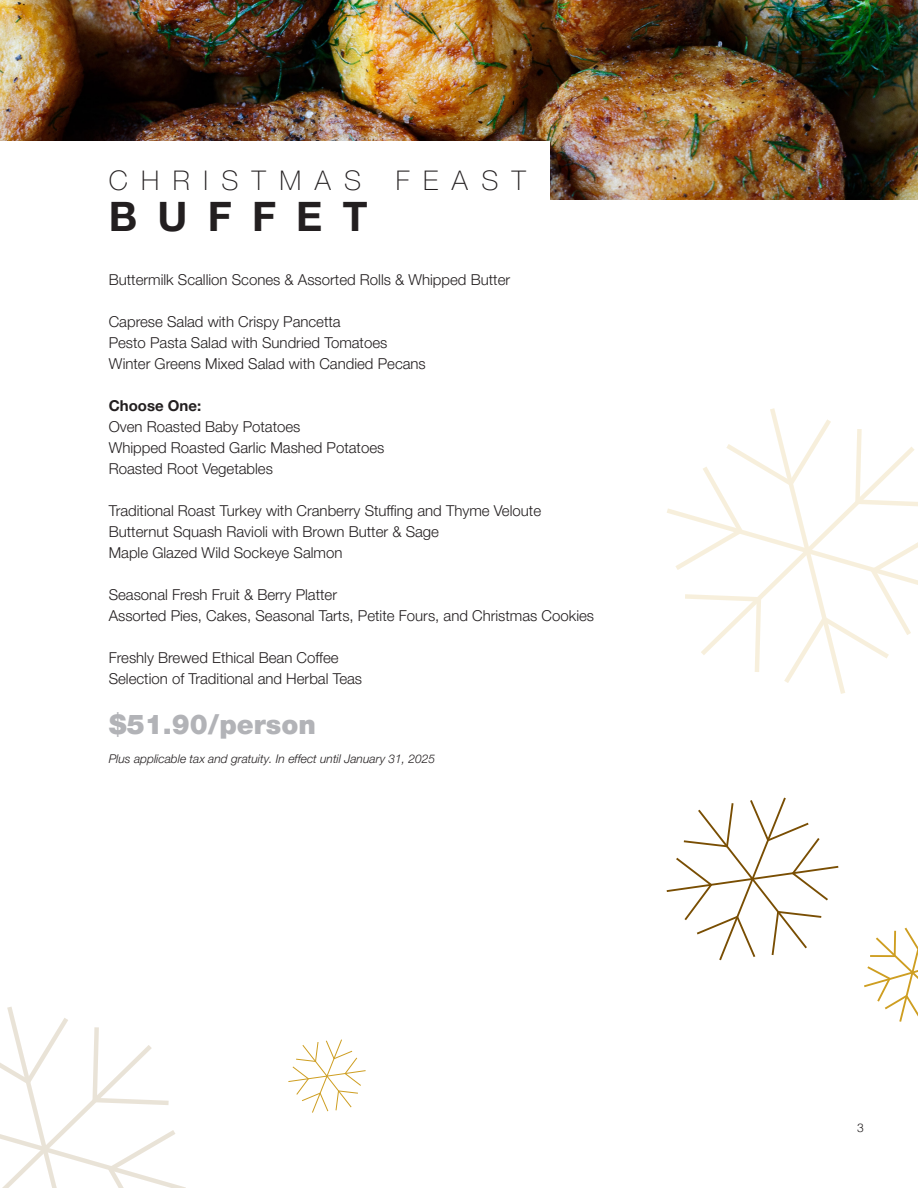
<style>
.page{position:relative;width:918px;height:1188px;background:#fff}
.page>*{position:absolute;margin:0;border:0;box-sizing:border-box;transform-origin:0 0}
.t1{font:700 40.5px "Helvetica Neue LT Pro";letter-spacing:.5em;color:#231f20}
.t2{font:100 27px "Helvetica Neue LT Pro";letter-spacing:.5em;color:#231f20}
.t3{font:900 27px "Helvetica Neue LT Pro";color:#b2b3b7}
.t4{font:300 15px "Helvetica Neue LT Pro";color:#231f20}
.t5{font:700 15px "Helvetica Neue LT Pro";color:#231f20}
.t6{font:italic 300 12px "Helvetica Neue LT Pro";color:#231f20}
.t7{font:300 12px "Helvetica";color:#231f20}
</style>
<div class="page">
<svg style="left:666px;top:797px;width:173px;height:164px"></svg>
<svg style="left:667px;top:408px;width:251px;height:286px"></svg>
<svg style="left:864px;top:927px;width:54px;height:95px"></svg>
<svg style="left:0;top:1007px;width:186px;height:181px"></svg>
<svg style="left:288px;top:1039px;width:78px;height:74px"></svg>
<img style="left:0;top:0;width:918px;height:199px">
<div style="left:0;top:142px;width:550px;height:118px;background:#fff"></div>
<p class="t2" style="left:109px;top:165px;width:254px">CHRISTMAS</p>
<p class="t2" style="left:396px;top:165px;width:132px">FEAST</p>
<p class="t1" style="left:109px;top:191px;width:260px">BUFFET</p>
<p class="t4" style="left:109px;top:271px;width:403px">Buttermilk Scallion Scones &amp; Assorted Rolls &amp; Whipped Butter</p>
<p class="t4" style="left:109px;top:313px;width:234px">Caprese Salad with Crispy Pancetta</p>
<p class="t4" style="left:109px;top:334px;width:280px">Pesto Pasta Salad with Sundried Tomatoes</p>
<p class="t4" style="left:109px;top:355px;width:319px">Winter Greens Mixed Salad with Candied Pecans</p>
<p class="t5" style="left:109px;top:396px;width:94px">Choose One:</p>
<p class="t4" style="left:109px;top:418px;width:193px">Oven Roasted Baby Potatoes</p>
<p class="t4" style="left:109px;top:439px;width:277px">Whipped Roasted Garlic Mashed Potatoes</p>
<p class="t4" style="left:109px;top:460px;width:166px">Roasted Root Vegetables</p>
<p class="t4" style="left:109px;top:502px;width:434px">Traditional Roast Turkey with Cranberry Stuffing and Thyme Veloute</p>
<p class="t4" style="left:109px;top:523px;width:332px">Butternut Squash Ravioli with Brown Butter &amp; Sage</p>
<p class="t4" style="left:109px;top:544px;width:235px">Maple Glazed Wild Sockeye Salmon</p>
<p class="t4" style="left:109px;top:586px;width:230px">Seasonal Fresh Fruit &amp; Berry Platter</p>
<p class="t4" style="left:109px;top:607px;width:487px">Assorted Pies, Cakes, Seasonal Tarts, Petite Fours, and Christmas Cookies</p>
<p class="t4" style="left:109px;top:649px;width:231px">Freshly Brewed Ethical Bean Coffee</p>
<p class="t4" style="left:109px;top:670px;width:255px">Selection of Traditional and Herbal Teas</p>
<p class="t3" style="left:109px;top:709px;width:209px">$51.90/person</p>
<p class="t6" style="left:109px;top:752px;width:328px">Plus applicable tax and gratuity. In effect until January 31, 2025</p>
<p class="t7" style="left:857px;top:1117px;width:8px">3</p>
</div>
